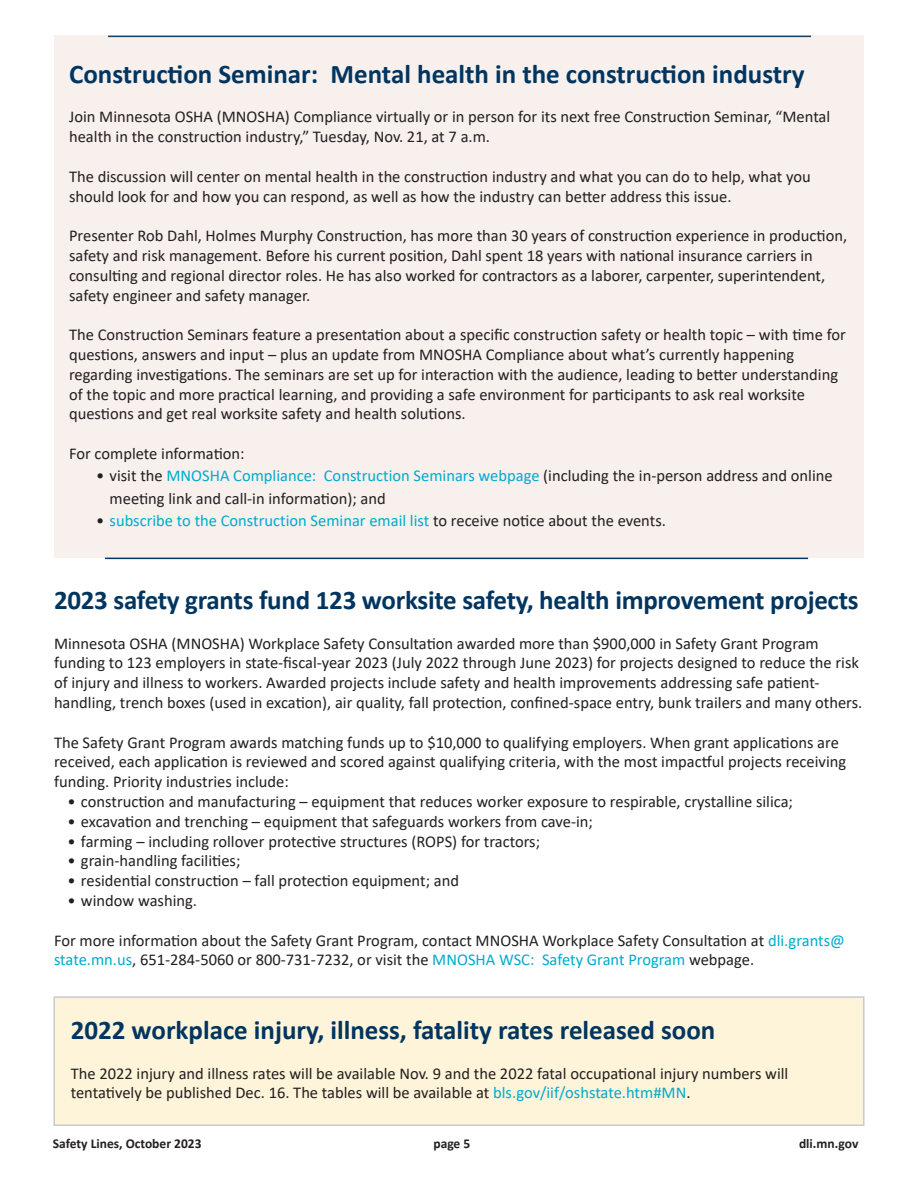
<style>
.page{position:relative;width:918px;height:1188px;background:#fff}
.page>*{position:absolute;margin:0;border:0;box-sizing:border-box;transform-origin:0 0}
.heading_1{font:700 27px "Calibri";color:#003560}
.Text{font:16.5px/19.8px "Calibri";color:#231f20}
.Text-2{font:16.5px "Calibri";color:#00abcd}
.t1{font:700 13.5px "Calibri";color:#231f20}
.s1{color:#00abcd}
.s2{color:#231f20}
</style>
<div class="page">
<div style="left:54px;top:36px;width:810px;height:522px;background:#f7f0ed"></div>
<hr style="left:105px;top:558px;width:703px;height:1px;background:#003560">
<div style="left:53px;top:996px;width:812px;height:130px;background:#fef4d9;border:2px solid #c9cacc"></div>
<p class="heading_1" style="left:69px;top:55px;width:737px">Construction Seminar: Mental health in the construction industry</p>
<p class="Text" style="left:69px;top:107px;width:763px">Join Minnesota OSHA (MNOSHA) Compliance virtually or in person for its next free Construction Seminar, “Mental health in the construction industry,” Tuesday, Nov. 21, at 7 a.m.</p>
<p class="Text" style="left:69px;top:166px;width:743px">The discussion will center on mental health in the construction industry and what you can do to help, what you should look for and how you can respond, as well as how the industry can better address this issue.</p>
<p class="Text" style="left:69px;top:225px;width:780px">Presenter Rob Dahl, Holmes Murphy Construction, has more than 30 years of construction experience in production, safety and risk management. Before his current position, Dahl spent 18 years with national insurance carriers in consulting and regional director roles. He has also worked for contractors as a laborer, carpenter, superintendent, safety engineer and safety manager.</p>
<p class="Text" style="left:69px;top:324px;width:778px">The Construction Seminars feature a presentation about a specific construction safety or health topic – with time for questions, answers and input – plus an update from MNOSHA Compliance about what’s currently happening regarding investigations. The seminars are set up for interaction with the audience, leading to better understanding of the topic and more practical learning, and providing a safe environment for participants to ask real worksite questions and get real worksite safety and health solutions.</p>
<p class="Text" style="left:69px;top:443px;width:177px">For complete information:</p>
<p class="Text" style="left:110px;top:464px;width:725px;line-height:22.5px;text-indent:-14px">• visit the <span class="s1">MNOSHA Compliance: Construction Seminars webpage</span> (including the in-person address and online meeting link and call-in information); and</p>
<p class="Text-2" style="left:96px;top:509px;width:571px"><span class="s2">•</span> subscribe to the Construction Seminar email list <span class="s2">to receive notice about the events.</span></p>
<h1 class="heading_1" style="left:54px;top:581px;width:806px">2023 safety grants fund 123 worksite safety, health improvement projects</h1>
<p class="Text" style="left:54px;top:633px;width:810px">Minnesota OSHA (MNOSHA) Workplace Safety Consultation awarded more than $900,000 in Safety Grant Program funding to 123 employers in state-fiscal-year 2023 (July 2022 through June 2023) for projects designed to reduce the risk of injury and illness to workers. Awarded projects include safety and health improvements addressing safe patient&shy;handling, trench boxes (used in excation), air quality, fall protection, confined-space entry, bunk trailers and many others.</p>
<p class="Text" style="left:54px;top:732px;width:794px">The Safety Grant Program awards matching funds up to $10,000 to qualifying employers. When grant applications are received, each application is reviewed and scored against qualifying criteria, with the most impactful projects receiving funding. Priority industries include:</p>
<p class="Text" style="left:67px;top:791px;width:727px">• construction and manufacturing – equipment that reduces worker exposure to respirable, crystalline silica;</p>
<p class="Text" style="left:67px;top:811px;width:527px">• excavation and trenching – equipment that safeguards workers from cave-in;</p>
<p class="Text" style="left:67px;top:831px;width:474px">• farming – including rollover protective structures (ROPS) for tractors;</p>
<p class="Text" style="left:67px;top:851px;width:174px">• grain-handling facilities;</p>
<p class="Text" style="left:67px;top:870px;width:393px">• residential construction – fall protection equipment; and</p>
<p class="Text" style="left:67px;top:890px;width:131px">• window washing.</p>
<p class="Text" style="left:54px;top:930px;width:792px">For more information about the Safety Grant Program, contact MNOSHA Workplace Safety Consultation at <span class="s1">dli.grants@ state.mn.us</span>, 651-284-5060 or 800-731-7232, or visit the <span class="s1">MNOSHA WSC: Safety Grant Program</span> webpage.</p>
<p class="heading_1" style="left:71px;top:1011px;width:646px">2022 workplace injury, illness, fatality rates released soon</p>
<p class="Text" style="left:71px;top:1063px;width:719px">The 2022 injury and illness rates will be available Nov. 9 and the 2022 fatal occupational injury numbers will tentatively be published Dec. 16. The tables will be available at <span class="s1">bls.gov/iif/oshstate.htm#MN</span>.</p>
<p class="t1" style="left:53px;top:1134px;width:150px">Safety Lines, October 2023</p>
<p class="t1" style="left:433px;top:1134px;width:38px">page 5</p>
<p class="t1" style="left:799px;top:1134px;width:61px">dli.mn.gov</p>
</div>
